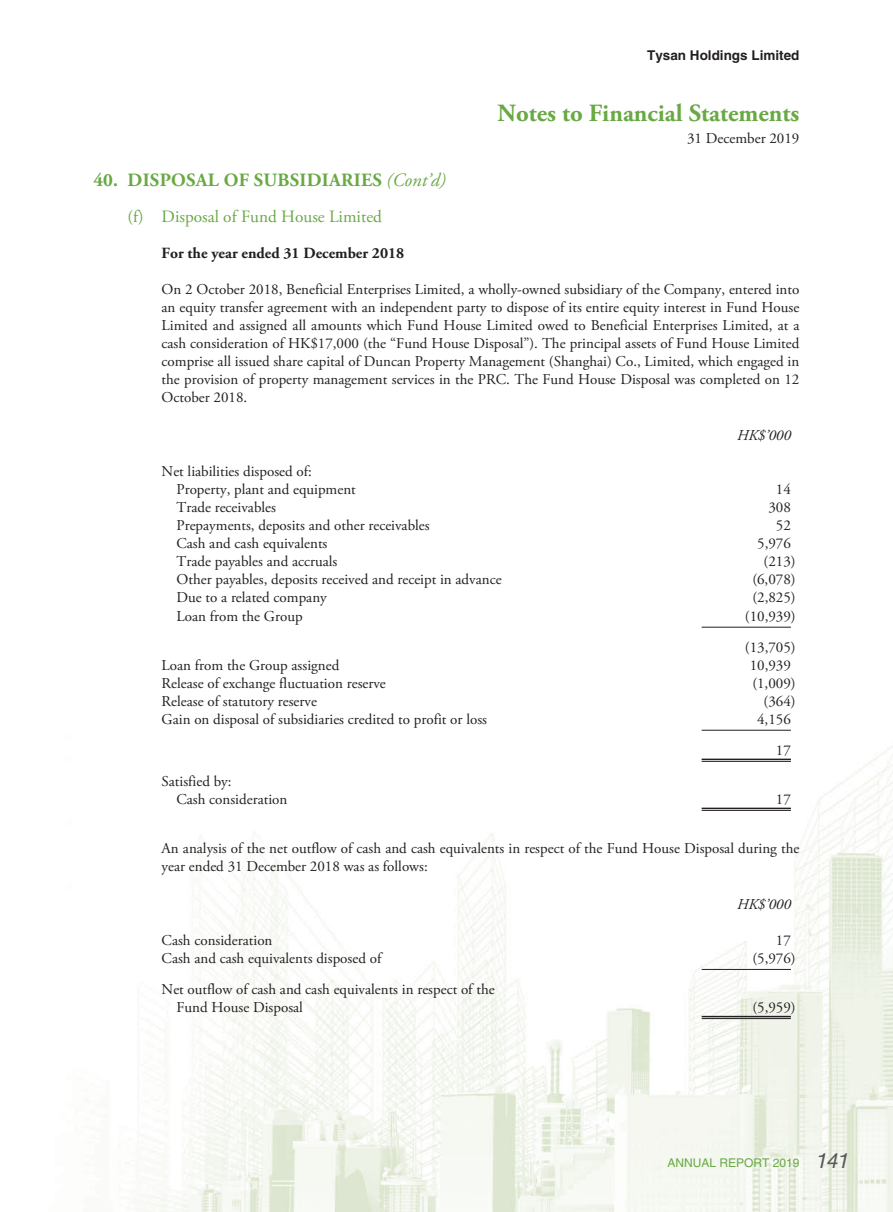
<style>
.page{position:relative;width:893px;height:1212px;background:#fff}
.page>*{position:absolute;margin:0;border:0;box-sizing:border-box;transform-origin:0 0}
.t1{font:700 24.75px "Adobe Garamond Pro";color:#69a944}
.t2{font:italic 21px "Helvetica LT Std";color:#58595b}
.t3{font:700 18.75px "Adobe Garamond Pro";letter-spacing:.015em;color:#69a944}
.t4{font:17.25px "Adobe Garamond Pro";color:#69a944}
.t5{font:700 15.6px "Adobe Garamond Pro";color:#231f20}
.t6{font:15px/18px "Adobe Garamond Pro";color:#231f20}
.t7{font:italic 15px "Adobe Garamond Pro";color:#231f20}
.t8{font:700 13.5px "Helvetica LT Std";color:#231f20}
.t9{font:12px "Helvetica LT Std";color:#69a944}
.s1{font-weight:400;font-style:italic}
</style>
<div class="page">
<img style="left:134px;top:626px;width:759px;height:586px">
<hr style="left:702px;top:627px;width:89px;height:1px;background:#231f20">
<hr style="left:702px;top:730px;width:89px;height:1px;background:#231f20">
<hr style="left:702px;top:759px;width:89px;height:1px;background:#231f20">
<hr style="left:702px;top:761px;width:89px;height:1px;background:#231f20">
<hr style="left:702px;top:808px;width:89px;height:1px;background:#231f20">
<hr style="left:702px;top:810px;width:89px;height:1px;background:#231f20">
<hr style="left:702px;top:969px;width:89px;height:1px;background:#231f20">
<hr style="left:702px;top:1016px;width:89px;height:1px;background:#231f20">
<hr style="left:702px;top:1018px;width:89px;height:1px;background:#231f20">
<p class="t8" style="left:647px;top:50px;width:154px">Tysan Holdings Limited</p>
<h1 class="t1" style="left:498px;top:103px;width:303px">Notes to Financial Statements</h1>
<p class="t6" style="left:687px;top:132px;width:114px">31 December 2019</p>
<p class="t3" style="left:94px;top:172px;width:354px">40. DISPOSAL OF SUBSIDIARIES <span class="s1">(Cont’d)</span></p>
<p class="t4" style="left:128px;top:210px;width:256px">(f) Disposal of Fund House Limited</p>
<p class="t5" style="left:162px;top:247px;width:244px">For the year ended 31 December 2018</p>
<p class="t6" style="left:162px;top:284px;width:639px;text-align:justify">On 2 October 2018, Beneficial Enterprises Limited, a wholly-owned subsidiary of the Company, entered into an equity transfer agreement with an independent party to dispose of its entire equity interest in Fund House Limited and assigned all amounts which Fund House Limited owed to Beneficial Enterprises Limited, at a cash consideration of HK$17,000 (the “Fund House Disposal”). The principal assets of Fund House Limited comprise all issued share capital of Duncan Property Management (Shanghai) Co., Limited, which engaged in the provision of property management services in the PRC. The Fund House Disposal was completed on 12<br>October 2018.</p>
<p class="t7" style="left:737px;top:430px;width:55px">HK$’000</p>
<p class="t6" style="left:176px;top:466px;width:181px;text-indent:-15px">Net liabilities disposed of:<br>Property, plant and equipment</p>
<p class="t6" style="left:776px;top:484px;width:16px">14</p>
<p class="t6" style="left:176px;top:502px;width:101px">Trade receivables</p>
<p class="t6" style="left:768px;top:502px;width:24px">308</p>
<p class="t6" style="left:176px;top:520px;width:255px">Prepayments, deposits and other receivables</p>
<p class="t6" style="left:776px;top:520px;width:16px">52</p>
<p class="t6" style="left:176px;top:538px;width:152px">Cash and cash equivalents</p>
<p class="t6" style="left:757px;top:538px;width:35px">5,976</p>
<p class="t6" style="left:176px;top:556px;width:162px">Trade payables and accruals</p>
<p class="t6" style="left:764px;top:556px;width:34px">(213)</p>
<p class="t6" style="left:176px;top:574px;width:327px">Other payables, deposits received and receipt in advance</p>
<p class="t6" style="left:752px;top:574px;width:45px">(6,078)</p>
<p class="t6" style="left:176px;top:592px;width:152px">Due to a related company</p>
<p class="t6" style="left:752px;top:592px;width:45px">(2,825)</p>
<p class="t6" style="left:176px;top:610px;width:128px">Loan from the Group</p>
<p class="t6" style="left:745px;top:603px;width:52px;line-height:31px">(10,939) (13,705)</p>
<p class="t6" style="left:162px;top:659px;width:179px">Loan from the Group assigned</p>
<p class="t6" style="left:750px;top:659px;width:43px">10,939</p>
<p class="t6" style="left:162px;top:677px;width:226px">Release of exchange fluctuation reserve</p>
<p class="t6" style="left:752px;top:677px;width:45px">(1,009)</p>
<p class="t6" style="left:162px;top:695px;width:157px">Release of statutory reserve</p>
<p class="t6" style="left:764px;top:695px;width:34px">(364)</p>
<p class="t6" style="left:162px;top:713px;width:327px">Gain on disposal of subsidiaries credited to profit or loss</p>
<p class="t6" style="left:757px;top:706px;width:35px;line-height:31px;text-align:right">4,156<br>17</p>
<p class="t6" style="left:176px;top:775px;width:112px;text-indent:-15px">Satisfied by:<br>Cash consideration</p>
<p class="t6" style="left:776px;top:793px;width:16px">17</p>
<p class="t6" style="left:162px;top:842px;width:639px">An analysis of the net outflow of cash and cash equivalents in respect of the Fund House Disposal during the year ended 31 December 2018 was as follows:</p>
<p class="t7" style="left:737px;top:898px;width:55px">HK$’000</p>
<p class="t6" style="left:162px;top:934px;width:112px">Cash consideration</p>
<p class="t6" style="left:776px;top:934px;width:16px">17</p>
<p class="t6" style="left:162px;top:952px;width:221px">Cash and cash equivalents disposed of</p>
<p class="t6" style="left:752px;top:952px;width:45px">(5,976)</p>
<p class="t6" style="left:176px;top:983px;width:320px;text-indent:-15px">Net outflow of cash and cash equivalents in respect of the<br>Fund House Disposal</p>
<p class="t6" style="left:752px;top:1001px;width:45px">(5,959)</p>
<p class="t9" style="left:667px;top:1158px;width:134px">ANNUAL REPORT 2019</p>
<h2 class="t2" style="left:816px;top:1148px;width:35px">141</h2>
</div>
